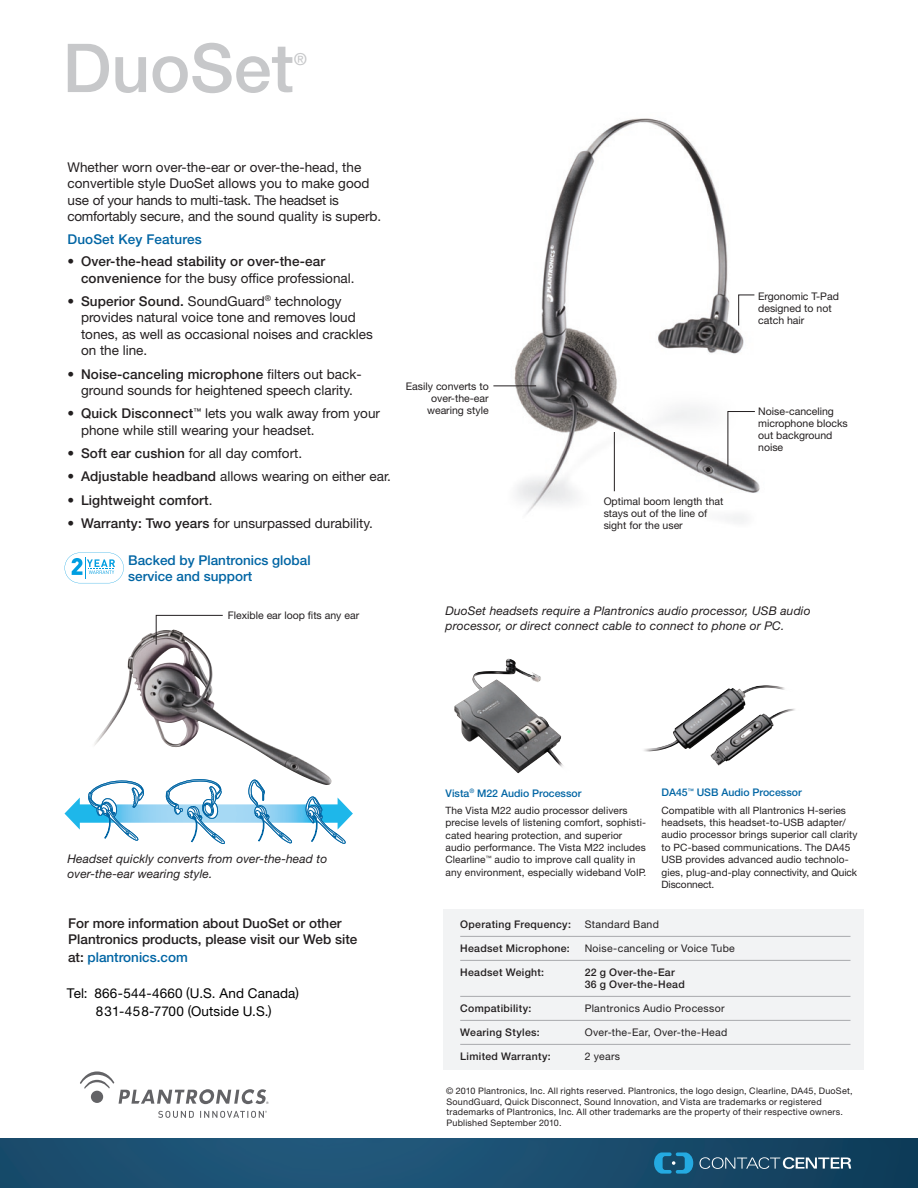
<style>
.page{position:relative;width:918px;height:1188px;background:#fff}
.page>*{position:absolute;margin:0;border:0;box-sizing:border-box;transform-origin:0 0}
.A__Product_Title{font:500 67.5px "Helvetica Neue LT Std";color:#c7c8ca}
.A__Product_Title-2{font:500 16.65px "Helvetica Neue LT Std";color:#c7c8ca}
.C__Bullet_Points{font:13.5px/16.5px "Helvetica Neue LT Std";color:#231f20}
.C__Bullet_Points-2{font:500 13.5px/16.5px "Helvetica Neue LT Std";color:#231f20}
.t1{font:500 13.5px/16.5px "Helvetica Neue LT Std";color:#0065a4}
.t2{font:13.5px/18px "Helvetica Neue LT Std";letter-spacing:.01em;color:#000;text-align:center}
.t3{font:italic 12px/15px "Helvetica Neue LT Std";letter-spacing:.01em;color:#231f20}
.D__Callouts_Flush_le{font:10.5px/12px "Helvetica Neue LT Std";color:#231f20}
.F__Chart_text{font:500 10.5px "Helvetica Neue LT Std";letter-spacing:.03em;color:#231f20}
.F__Chart_text-2{font:10.5px "Helvetica Neue LT Std";letter-spacing:.03em;color:#231f20}
.t4{font:500 10.5px "Helvetica Neue LT Std";color:#0065a4}
.E__Callouts__flush_r{font:10.5px/12px "Helvetica Neue LT Std";color:#231f20;text-align:right}
.t5{font:10.2px/12.3px "Helvetica Neue LT Std";letter-spacing:.01em;color:#231f20}
.E__legal{font:9px/10.5px "Helvetica Neue LT Std";letter-spacing:.02em;color:#231f20}
.s1{font-weight:400}
.s2{font-weight:500}
.s3{color:#231f20}
</style>
<div class="page">
<img style="left:0;top:1138px;width:918px;height:50px">
<svg style="left:654px;top:1152px;width:39px;height:22px"></svg>
<svg style="left:700px;top:1157px;width:151px;height:12px;background:#58798e"></svg>
<svg style="left:80px;top:1071px;width:189px;height:47px"></svg>
<div style="left:443px;top:910px;width:420px;height:160px;background:#f2f3f4"></div>
<img style="left:493px;top:118px;width:267px;height:405px">
<img style="left:644px;top:685px;width:151px;height:67px">
<img style="left:454px;top:659px;width:110px;height:115px">
<img style="left:94px;top:630px;width:237px;height:149px">
<svg style="left:156px;top:615px;width:67px;height:30px"></svg>
<hr style="left:460px;top:936px;width:391px;height:1px;background:#a8a9ad">
<hr style="left:460px;top:960px;width:391px;height:1px;background:#a8a9ad">
<hr style="left:460px;top:996px;width:391px;height:1px;background:#a8a9ad">
<hr style="left:460px;top:1020px;width:391px;height:1px;background:#a8a9ad">
<hr style="left:460px;top:1044px;width:391px;height:1px;background:#a8a9ad">
<hr style="left:493px;top:386px;width:43px;height:1px;background:#231f20">
<svg style="left:728px;top:411px;width:27px;height:56px"></svg>
<hr style="left:614px;top:432px;width:1px;height:59px;background:#231f20">
<svg style="left:738px;top:295px;width:17px;height:31px"></svg>
<svg style="left:64px;top:779px;width:289px;height:65px"></svg>
<svg style="left:65px;top:553px;width:59px;height:30px"></svg>
<p class="A__Product_Title" style="left:63px;top:28px;width:233px">DuoSet</p>
<p class="A__Product_Title-2" style="left:294px;top:49px;width:15px">®</p>
<p class="C__Bullet_Points" style="left:68px;top:158px;width:315px">Whether worn over-the-ear or over-the-head, the convertible style DuoSet allows you to make good use of your hands to multi-task. The headset is comfortably secure, and the sound quality is superb.</p>
<p class="t1" style="left:68px;top:230px;width:136px">DuoSet Key Features</p>
<p class="C__Bullet_Points-2" style="left:81px;top:253px;width:275px;text-indent:-14px">• Over-the-head stability or over-the-ear convenience <span class="s1">for the busy office professional.</span></p>
<p class="C__Bullet_Points" style="left:81px;top:293px;width:293px;text-indent:-14px"><span class="s2">• Superior Sound.</span> SoundGuard<sup>®</sup> technology provides natural voice tone and removes loud tones, as well as occasional noises and crackles on the line.</p>
<p class="C__Bullet_Points" style="left:68px;top:365px;width:296px;text-align:center"><span class="s2">• Noise-canceling microphone</span> filters out back&shy;ground sounds for heightened speech clarity.</p>
<p class="C__Bullet_Points" style="left:81px;top:405px;width:301px;text-indent:-14px"><span class="s2">• Quick Disconnect</span><sup>™</sup> lets you walk away from your phone while still wearing your headset.</p>
<p class="C__Bullet_Points" style="left:68px;top:445px;width:236px"><span class="s2">• Soft ear cushion</span> for all day comfort.</p>
<p class="C__Bullet_Points" style="left:68px;top:468px;width:325px"><span class="s2">• Adjustable headband</span> allows wearing on either ear.</p>
<p class="C__Bullet_Points-2" style="left:68px;top:491px;width:147px">• Lightweight comfort<span class="s1">.</span></p>
<p class="C__Bullet_Points" style="left:68px;top:515px;width:307px"><span class="s2">• Warranty: Two years</span> for unsurpassed durability.</p>
<p class="t1" style="left:128px;top:551px;width:184px">Backed by Plantronics global service and support</p>
<p class="D__Callouts_Flush_le" style="left:228px;top:609px;width:133px">Flexible ear loop fits any ear</p>
<p class="E__Callouts__flush_r" style="left:406px;top:380px;width:84px">Easily converts to over-the-ear wearing style</p>
<p class="D__Callouts_Flush_le" style="left:604px;top:496px;width:121px">Optimal boom length that stays out of the line of sight for the user</p>
<p class="D__Callouts_Flush_le" style="left:758px;top:290px;width:82px">Ergonomic T-Pad designed to not catch hair</p>
<p class="D__Callouts_Flush_le" style="left:758px;top:405px;width:91px">Noise-canceling microphone blocks out background noise</p>
<p class="t3" style="left:446px;top:603px;width:367px">DuoSet headsets require a Plantronics audio processor, USB audio processor, or direct connect cable to connect to phone or PC.</p>
<p class="t3" style="left:68px;top:851px;width:261px">Headset quickly converts from over-the-head to over-the-ear wearing style.</p>
<p class="C__Bullet_Points-2" style="left:68px;top:914px;width:291px">For more information about DuoSet or other<br>Plantronics products, please visit our Web site</p>
<p class="t1" style="left:68px;top:949px;width:121px"><span class="s3">at:</span> plantronics.com</p>
<p class="t2" style="left:67px;top:984px;width:234px">Tel: 866-544-4660 (U.S. And Canada)<br>831-458-7700 (Outside U.S.)</p>
<p class="t4" style="left:446px;top:787px;width:137px">Vista<sup>®</sup> M22 Audio Processor</p>
<p class="t5" style="left:446px;top:804px;width:202px">The Vista M22 audio processor delivers precise levels of listening comfort, sophisti&shy;cated hearing protection, and superior audio performance. The Vista M22 includes Clearline<sup>™</sup> audio to improve call quality in any environment, especially wideband VoIP.</p>
<p class="t4" style="left:662px;top:786px;width:142px">DA45<sup>™</sup> USB Audio Processor</p>
<p class="t5" style="left:662px;top:804px;width:198px">Compatible with all Plantronics H-series headsets, this headset-to-USB adapter/ audio processor brings superior call clarity to PC-based communications. The DA45<br>USB provides advanced audio technolo&shy;gies, plug-and-play connectivity, and Quick Disconnect.</p>
<p class="F__Chart_text" style="left:460px;top:918px;width:112px">Operating Frequency:</p>
<p class="F__Chart_text-2" style="left:585px;top:918px;width:76px">Standard Band</p>
<p class="F__Chart_text" style="left:460px;top:942px;width:111px">Headset Microphone:</p>
<p class="F__Chart_text-2" style="left:585px;top:942px;width:152px">Noise-canceling or Voice Tube</p>
<p class="F__Chart_text" style="left:460px;top:966px;width:85px">Headset Weight:</p>
<p class="F__Chart_text" style="left:585px;top:966px;width:92px">22 g Over-the-Ear</p>
<p class="F__Chart_text" style="left:585px;top:978px;width:102px">36 g Over-the-Head</p>
<p class="F__Chart_text" style="left:460px;top:1002px;width:73px">Compatibility:</p>
<p class="F__Chart_text-2" style="left:585px;top:1002px;width:141px">Plantronics Audio Processor</p>
<p class="F__Chart_text" style="left:460px;top:1026px;width:81px">Wearing Styles:</p>
<p class="F__Chart_text-2" style="left:585px;top:1026px;width:144px">Over-the-Ear, Over-the-Head</p>
<p class="F__Chart_text" style="left:460px;top:1050px;width:92px">Limited Warranty:</p>
<p class="F__Chart_text-2" style="left:585px;top:1050px;width:37px">2 years</p>
<p class="E__legal" style="left:446px;top:1086px;width:408px">© 2010 Plantronics, Inc. All rights reserved. Plantronics, the logo design, Clearline, DA45, DuoSet, SoundGuard, Quick Disconnect, Sound Innovation, and Vista are trademarks or registered trademarks of Plantronics, Inc. All other trademarks are the property of their respective owners.<br>Published September 2010.</p>
</div>
